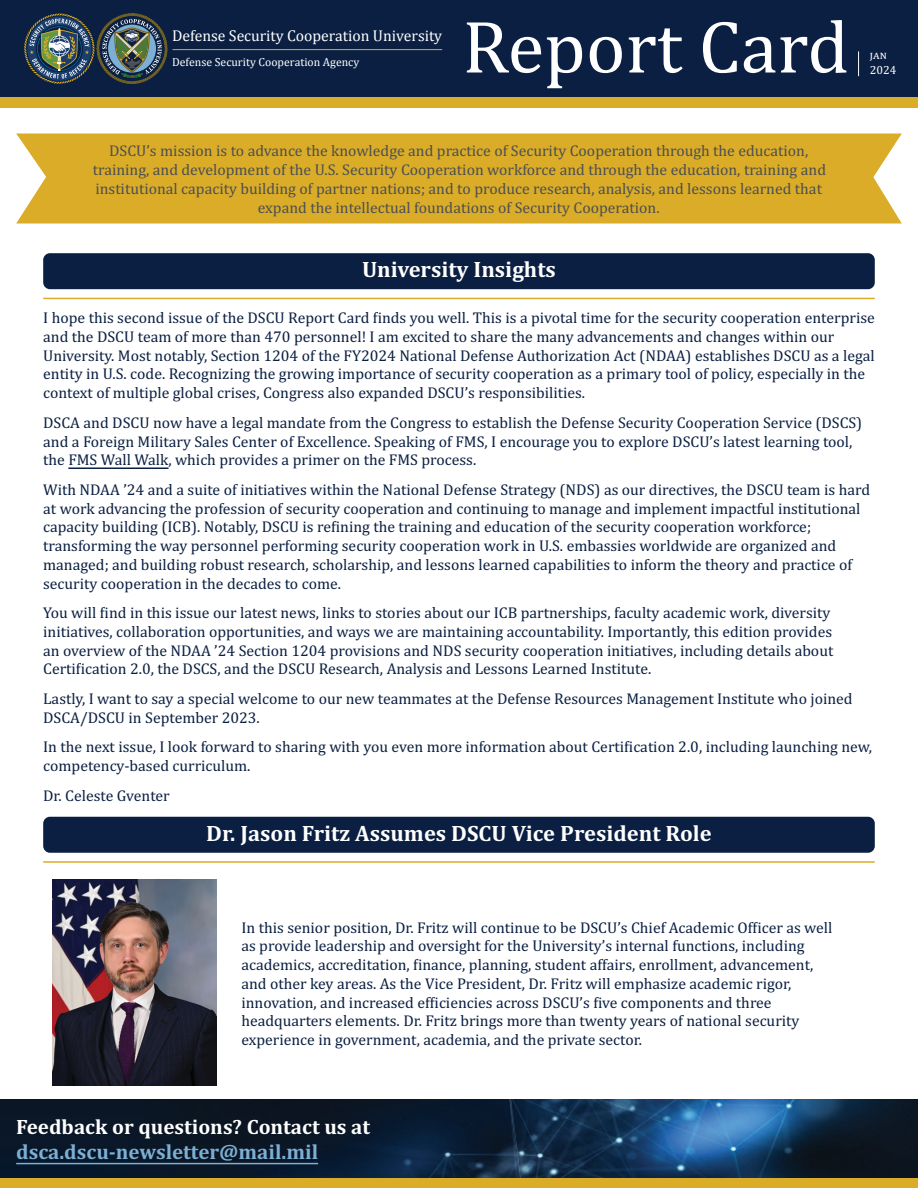
<style>
.page{position:relative;width:918px;height:1188px;background:#fff}
.page>*{position:absolute;margin:0;border:0;box-sizing:border-box;transform-origin:0 0}
.t1{font:75px "Cambria";color:#fff}
.Title_Page_Header___Rule{font:700 22.5px "Cambria";color:#fff}
.Footer_Header_1{font:700 21px "Cambria";color:#fff}
.Footer_Header_1-2{font:700 21px "Cambria";color:#7cafd4}
.Bullets{font:15.75px/18.8px "Cambria";color:#0a1f41}
.t2{font:15.75px/18.9px "Cambria";color:#4c4f52;text-align:center}
.t3{font:15.75px "Cambria";letter-spacing:-.005em;color:#fff}
.t4{font:12px/14.4px "Cambria";color:#fff}
.t5{font:11.7px "Cambria";color:#fff}
</style>
<div class="page">
<div style="left:0;top:0;width:918px;height:108px;background:#0a1f41"></div>
<div style="left:0;top:97px;width:918px;height:11px;background:#daac28"></div>
<div style="left:0;top:1177px;width:918px;height:11px;background:#daac28"></div>
<svg style="left:858px;top:51px;width:1px;height:25px"></svg>
<hr style="left:172px;top:49px;width:270px;height:1px;background:#daac28">
<svg style="left:24px;top:13px;width:143px;height:71px"></svg>
<div style="left:43px;top:253px;width:832px;height:36px;background:#0a1f41;border-radius:7px"></div>
<hr style="left:43px;top:298px;width:832px;height:1px;background:#daac28">
<hr style="left:68px;top:468px;width:101px;height:1px;background:#0a1f41">
<div style="left:43px;top:817px;width:832px;height:36px;background:#0a1f41;border-radius:7px"></div>
<hr style="left:43px;top:861px;width:832px;height:2px;background:#daac28">
<div style="left:16px;top:134px;width:886px;height:90px;background:#daac28"></div>
<img style="left:0;top:1099px;width:918px;height:78px">
<hr style="left:16px;top:1163px;width:302px;height:1px;background:#7cafd4">
<img style="left:52px;top:880px;width:165px;height:206px">
<p class="t3" style="left:172px;top:27px;width:272px">Defense Security Cooperation University</p>
<p class="t5" style="left:172px;top:56px;width:189px">Defense Security Cooperation Agency</p>
<h1 class="t1" style="left:462px;top:3px;width:388px">Report Card</h1>
<p class="t2" style="left:93px;top:141px;width:735px">DSCU’s mission is to advance the knowledge and practice of Security Cooperation through the education, training, and development of the U.S. Security Cooperation workforce and through the education, training and institutional capacity building of partner nations; and to produce research, analysis, and lessons learned that expand the intellectual foundations of Security Cooperation.</p>
<p class="t4" style="left:870px;top:48px;width:28px">jan<br>2024</p>
<p class="Title_Page_Header___Rule" style="left:362px;top:254px;width:195px">University Insights</p>
<p class="Bullets" style="left:43px;top:308px;width:833px">I hope this second issue of the DSCU Report Card finds you well. This is a pivotal time for the security cooperation enterprise and the DSCU team of more than 470 personnel! I am excited to share the many advancements and changes within our University. Most notably, Section 1204 of the FY2024 National Defense Authorization Act (NDAA) establishes DSCU as a legal entity in U.S. code. Recognizing the growing importance of security cooperation as a primary tool of policy, especially in the context of multiple global crises, Congress also expanded DSCU’s responsibilities.</p>
<p class="Bullets" style="left:43px;top:413px;width:821px">DSCA and DSCU now have a legal mandate from the Congress to establish the Defense Security Cooperation Service (DSCS) and a Foreign Military Sales Center of Excellence. Speaking of FMS, I encourage you to explore DSCU’s latest learning tool, the FMS Wall Walk, which provides a primer on the FMS process.</p>
<p class="Bullets" style="left:43px;top:480px;width:829px">With NDAA ’24 and a suite of initiatives within the National Defense Strategy (NDS) as our directives, the DSCU team is hard at work advancing the profession of security cooperation and continuing to manage and implement impactful institutional capacity building (ICB). Notably, DSCU is refining the training and education of the security cooperation workforce; transforming the way personnel performing security cooperation work in U.S. embassies worldwide are organized and managed; and building robust research, scholarship, and lessons learned capabilities to inform the theory and practice of security cooperation in the decades to come.</p>
<p class="Bullets" style="left:43px;top:603px;width:792px">You will find in this issue our latest news, links to stories about our ICB partnerships, faculty academic work, diversity initiatives, collaboration opportunities, and ways we are maintaining accountability. Importantly, this edition provides an overview of the NDAA ’24 Section 1204 provisions and NDS security cooperation initiatives, including details about Certification 2.0, the DSCS, and the DSCU Research, Analysis and Lessons Learned Institute.</p>
<p class="Bullets" style="left:43px;top:689px;width:811px">Lastly, I want to say a special welcome to our new teammates at the Defense Resources Management Institute who joined<br>DSCA/DSCU in September 2023.</p>
<p class="Bullets" style="left:43px;top:737px;width:830px">In the next issue, I look forward to sharing with you even more information about Certification 2.0, including launching new, competency-based curriculum.</p>
<p class="Bullets" style="left:43px;top:786px;width:128px">Dr. Celeste Gventer</p>
<p class="Title_Page_Header___Rule" style="left:206px;top:817px;width:507px">Dr. Jason Fritz Assumes DSCU Vice President Role</p>
<p class="Bullets" style="left:241px;top:918px;width:593px">In this senior position, Dr. Fritz will continue to be DSCU’s Chief Academic Officer as well as provide leadership and oversight for the University’s internal functions, including academics, accreditation, finance, planning, student affairs, enrollment, advancement, and other key areas. As the Vice President, Dr. Fritz will emphasize academic rigor, innovation, and increased efficiencies across DSCU’s five components and three headquarters elements. Dr. Fritz brings more than twenty years of national security experience in government, academia, and the private sector.</p>
<p class="Footer_Header_1" style="left:16px;top:1112px;width:355px">Feedback or questions? Contact us at</p>
<p class="Footer_Header_1-2" style="left:16px;top:1137px;width:303px">dsca.dscu-newsletter@mail.mil</p>
</div>
